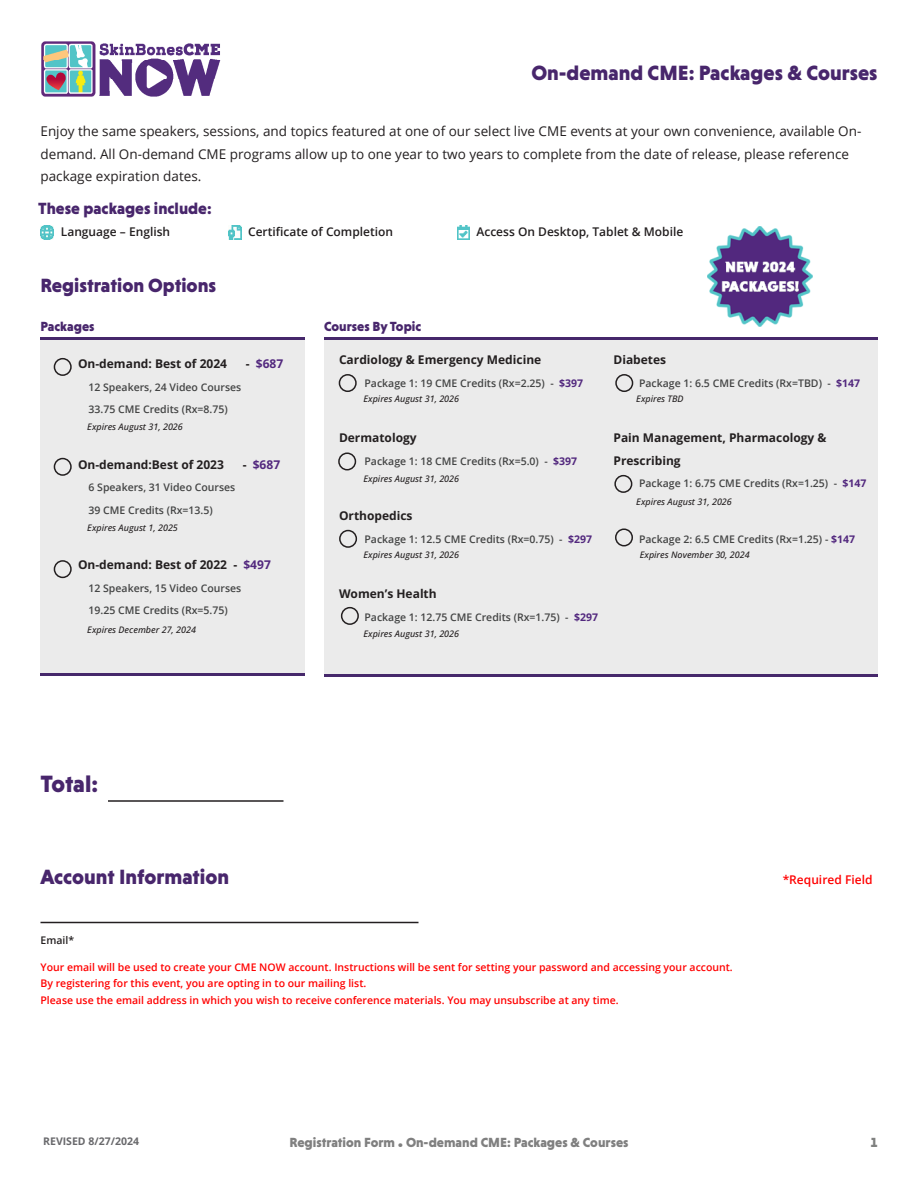
<style>
.page{position:relative;width:918px;height:1188px;background:#fff}
.page>*{position:absolute;margin:0;border:0;box-sizing:border-box;transform-origin:0 0}
.t1{font:900 24px "Niveau Grotesk";letter-spacing:-.005em;color:#48266c}
.t2{font:900 21px "Niveau Grotesk";color:#48266c}
.t3{font:900 19.5px "Niveau Grotesk";color:#48266c}
.t4{font:900 16.5px "Niveau Grotesk";color:#48266c}
.t5{font:13.5px/22.5px "Open Sans";color:#231f20}
.t6{font:900 13.5px "Niveau Grotesk";color:#808080}
.t7{font:900 13.5px "Niveau Grotesk";color:#48266c}
.t8{font:900 13.5px "Niveau Grotesk";color:#808180}
.t9{font:700 12px/22.5px "Open Sans";color:#231f20}
.t10{font:600 12px "Open Sans";color:#231f20}
.t11{font:600 12px "Open Sans";color:#f00}
.t12{font:700 12px "Open Sans";color:#52287e}
.t13{font:600 10.5px/22.5px "Open Sans";color:#434444}
.t14{font:600 10.5px/16.5px "Open Sans";color:#f00}
.t15{font:700 10.5px "Open Sans";color:#69696c}
.t16{font:600 10.5px "Open Sans";color:#231f20}
.t17{font:italic 500 9px "Open Sans";color:#231f20}
.s1{color:#231f20}
.s2{color:#52287e}
.s3{font-weight:700;color:#52287e}
</style>
<div class="page">
<img style="left:41px;top:41px;width:179px;height:56px">
<hr style="left:41px;top:922px;width:378px;height:1px;background:#231f20">
<hr style="left:108px;top:800px;width:176px;height:2px;background:#231f20">
<div style="left:324px;top:337px;width:554px;height:339px;background:#ebebeb"></div>
<hr style="left:324px;top:337px;width:554px;height:2px;background:#46286b">
<hr style="left:324px;top:675px;width:554px;height:2px;background:#46286b">
<div style="left:615px;top:374px;width:18px;height:18px;border:2px solid #231f20;border-radius:50%"></div>
<div style="left:614px;top:475px;width:18px;height:18px;border:2px solid #231f20;border-radius:50%"></div>
<div style="left:339px;top:374px;width:18px;height:18px;border:2px solid #231f20;border-radius:50%"></div>
<div style="left:341px;top:607px;width:18px;height:18px;border:2px solid #231f20;border-radius:50%"></div>
<div style="left:338px;top:452px;width:18px;height:18px;border:2px solid #231f20;border-radius:50%"></div>
<div style="left:339px;top:530px;width:18px;height:18px;border:2px solid #231f20;border-radius:50%"></div>
<div style="left:41px;top:337px;width:264px;height:339px;background:#ebebeb"></div>
<hr style="left:41px;top:337px;width:264px;height:2px;background:#46286b">
<hr style="left:41px;top:674px;width:264px;height:2px;background:#46286b">
<div style="left:54px;top:358px;width:18px;height:18px;border:2px solid #231f20;border-radius:50%"></div>
<div style="left:54px;top:458px;width:18px;height:18px;border:2px solid #231f20;border-radius:50%"></div>
<div style="left:54px;top:560px;width:18px;height:18px;border:2px solid #231f20;border-radius:50%"></div>
<svg style="left:457px;top:226px;width:12px;height:13px"></svg>
<img style="left:228px;top:226px;width:14px;height:13px">
<img style="left:40px;top:226px;width:14px;height:13px">
<img style="left:707px;top:226px;width:105px;height:100px">
<div style="left:615px;top:528px;width:18px;height:18px;border:2px solid #231f20;border-radius:50%"></div>
<h2 class="t2" style="left:531px;top:65px;width:348px">On-demand CME: Packages &amp; Courses</h2>
<p class="t5" style="left:40px;top:122px;width:822px">Enjoy the same speakers, sessions, and topics featured at one of our select live CME events at your own convenience, available On&shy;demand. All On-demand CME programs allow up to one year to two years to complete from the date of release, please reference package expiration dates.</p>
<h3 class="t4" style="left:38px;top:202px;width:175px">These packages include:</h3>
<p class="t10" style="left:61px;top:227px;width:111px">Language – English</p>
<p class="t10" style="left:248px;top:223px;width:147px">Certificate of Completion</p>
<p class="t10" style="left:476px;top:227px;width:208px">Access On Desktop, Tablet &amp; Mobile</p>
<h3 class="t3" style="left:40px;top:277px;width:177px">Registration Options</h3>
<p class="t7" style="left:40px;top:321px;width:56px">Packages</p>
<p class="t9" style="left:78px;top:354px;width:151px">On-demand: Best of 2024</p>
<p class="t12" style="left:246px;top:359px;width:39px"><span class="s1">-</span> $687</p>
<p class="t13" style="left:88px;top:377px;width:154px">12 Speakers, 24 Video Courses<br>33.75 CME Credits (Rx=8.75)</p>
<p class="t17" style="left:87px;top:423px;width:97px">Expires August 31, 2026</p>
<p class="t9" style="left:78px;top:454px;width:148px">On-demand:Best of 2023</p>
<p class="t12" style="left:243px;top:459px;width:39px"><span class="s1">-</span> $687</p>
<p class="t13" style="left:88px;top:477px;width:148px">6 Speakers, 31 Video Courses<br>39 CME Credits (Rx=13.5)</p>
<p class="t17" style="left:87px;top:524px;width:92px">Expires August 1, 2025</p>
<p class="t9" style="left:78px;top:555px;width:194px">On-demand: Best of 2022 - <span class="s2">$497</span></p>
<p class="t13" style="left:88px;top:578px;width:154px">12 Speakers, 15 Video Courses<br>19.25 CME Credits (Rx=5.75)</p>
<p class="t17" style="left:87px;top:626px;width:110px">Expires December 27, 2024</p>
<p class="t7" style="left:324px;top:321px;width:99px">Courses By Topic</p>
<p class="t9" style="left:339px;top:350px;width:204px">Cardiology &amp; Emergency Medicine</p>
<p class="t13" style="left:364px;top:373px;width:220px">Package 1: 19 CME Credits (Rx=2.25) - <span class="s3">$397</span></p>
<p class="t17" style="left:364px;top:395px;width:97px">Expires August 31, 2026</p>
<p class="t9" style="left:339px;top:428px;width:79px">Dermatology</p>
<p class="t13" style="left:364px;top:451px;width:214px">Package 1: 18 CME Credits (Rx=5.0) - <span class="s3">$397</span></p>
<p class="t17" style="left:364px;top:475px;width:97px">Expires August 31, 2026</p>
<p class="t9" style="left:339px;top:506px;width:75px">Orthopedics</p>
<p class="t13" style="left:364px;top:529px;width:229px">Package 1: 12.5 CME Credits (Rx=0.75) - <span class="s3">$297</span></p>
<p class="t9" style="left:614px;top:350px;width:54px">Diabetes</p>
<p class="t13" style="left:639px;top:373px;width:223px">Package 1: 6.5 CME Credits (Rx=TBD) - <span class="s3">$147</span></p>
<p class="t17" style="left:636px;top:395px;width:49px">Expires TBD</p>
<p class="t9" style="left:614px;top:428px;width:215px">Pain Management, Pharmacology &amp;<br>Prescribing</p>
<p class="t13" style="left:639px;top:473px;width:229px">Package 1: 6.75 CME Credits (Rx=1.25) - <span class="s3">$147</span></p>
<p class="t17" style="left:636px;top:498px;width:97px">Expires August 31, 2026</p>
<p class="t13" style="left:639px;top:529px;width:218px">Package 2: 6.5 CME Credits (Rx=1.25) - <span class="s3">$147</span></p>
<p class="t17" style="left:364px;top:552px;width:97px">Expires August 31, 2026</p>
<p class="t17" style="left:640px;top:552px;width:111px">Expires November 30, 2024</p>
<p class="t9" style="left:339px;top:584px;width:99px">Women’s Health</p>
<p class="t13" style="left:364px;top:607px;width:235px">Package 1: 12.75 CME Credits (Rx=1.75) - <span class="s3">$297</span></p>
<p class="t17" style="left:364px;top:631px;width:97px">Expires August 31, 2026</p>
<h1 class="t1" style="left:40px;top:774px;width:59px">Total:</h1>
<h2 class="t2" style="left:40px;top:869px;width:190px">Account Information</h2>
<p class="t11" style="left:783px;top:875px;width:91px">*Required Field</p>
<p class="t16" style="left:40px;top:936px;width:35px">Email*</p>
<p class="t14" style="left:40px;top:959px;width:694px">Your email will be used to create your CME NOW account. Instructions will be sent for setting your password and accessing your account.<br>By registering for this event, you are opting in to our mailing list.<br>Please use the email address in which you wish to receive conference materials. You may unsubscribe at any time.</p>
<p class="t15" style="left:43px;top:1135px;width:97px">REVISED 8/27/2024</p>
<p class="t6" style="left:289px;top:1137px;width:341px">Registration Form • On-demand CME: Packages &amp; Courses</p>
<p class="t8" style="left:871px;top:1137px;width:8px">1</p>
</div>
